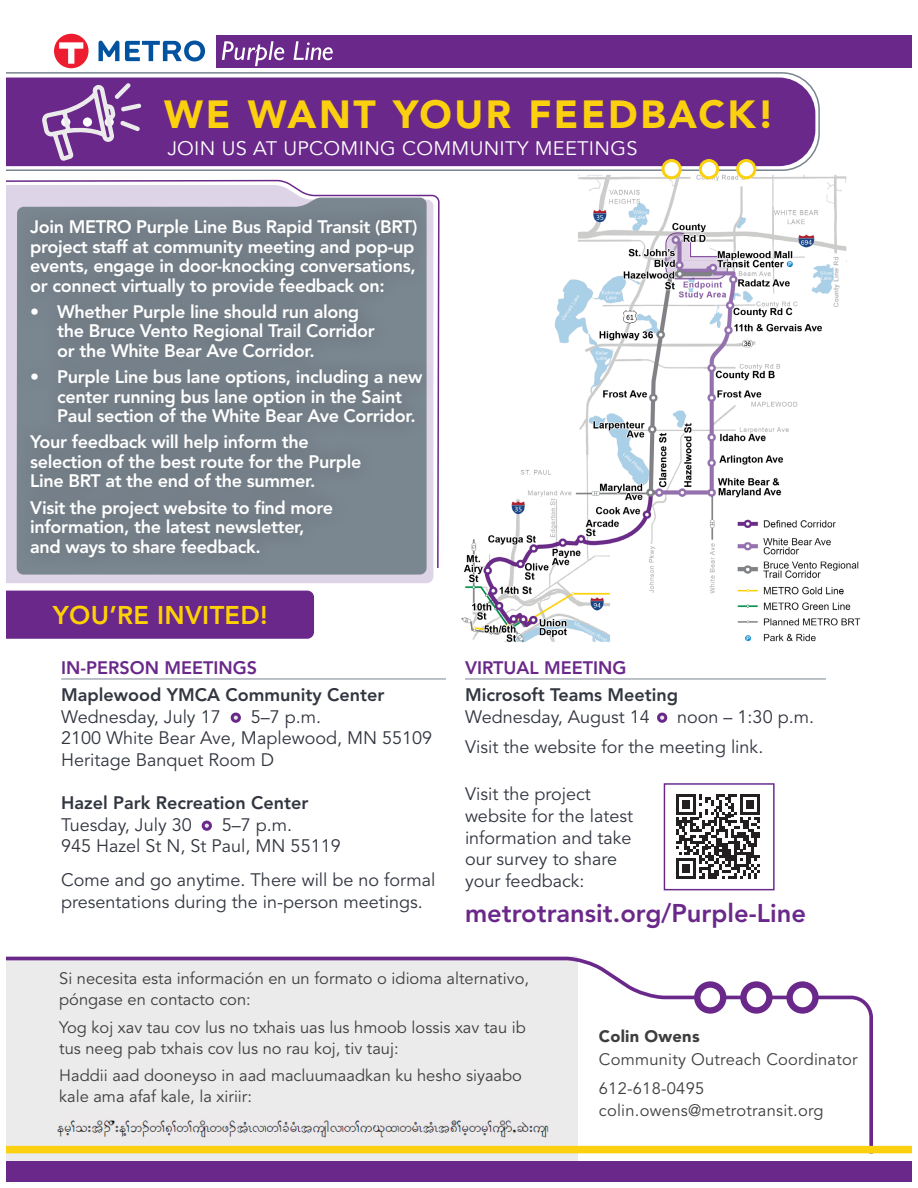
<style>
.page{position:relative;width:918px;height:1188px;background:#fff}
.page>*{position:absolute;margin:0;border:0;box-sizing:border-box;transform-origin:0 0}
.t1{font:900 39px "Avenir LT Std";letter-spacing:.065em;color:#fbd10f}
.Body{font:800 25.5px "Avenir LT Std";color:#6a288a}
.t2{font:800 25.5px "Avenir LT Std";letter-spacing:.01em;color:#fed105}
.t3{font:19.5px "Avenir LT Std";letter-spacing:.015em;color:#fff}
.Body-2{font:800 18px/19.5px "Avenir LT Std";letter-spacing:-.02em;color:#fff}
.body-text{font:18px/21.6px "Avenir LT Std";color:#323640}
.body-text-2{font:800 18px/21.6px "Avenir LT Std";color:#323640}
.Body-3{font:18px/21.6px "Avenir LT Std";color:#323640}
.t4{font:800 18px "Avenir LT Std";color:#6a288a}
.t5{font:16.5px/21px "Avenir LT Std";color:#3e3e3f}
.s1{font-weight:400}
.s2{font-weight:900}
</style>
<div class="page">
<div style="left:216px;top:35px;width:702px;height:32px;background:#6a288a"></div>
<svg style="left:222px;top:41px;width:62px;height:25px"></svg>
<svg style="left:294px;top:41px;width:39px;height:19px"></svg>
<svg style="left:99px;top:41px;width:20px;height:20px"></svg>
<svg style="left:125px;top:41px;width:80px;height:20px"></svg>
<div style="left:54px;top:34px;width:35px;height:34px;background:#ed1c2e;border-radius:50%"></div>
<svg style="left:59px;top:42px;width:24px;height:22px"></svg>
<img style="left:461px;top:173px;width:400px;height:470px">
<svg style="left:7px;top:72px;width:813px;height:100px;background:#794095"></svg>
<div style="left:663px;top:161px;width:17px;height:17px;background:#fff;border-radius:50%"></div>
<div style="left:662px;top:159px;width:20px;height:20px;border:3px solid #fbd10f;border-radius:50%"></div>
<div style="left:700px;top:161px;width:18px;height:17px;background:#fff;border-radius:50%"></div>
<div style="left:699px;top:159px;width:20px;height:20px;border:3px solid #fbd10f;border-radius:50%"></div>
<div style="left:738px;top:161px;width:17px;height:17px;background:#fff;border-radius:50%"></div>
<div style="left:736px;top:159px;width:20px;height:20px;border:3px solid #fbd10f;border-radius:50%"></div>
<svg style="left:7px;top:956px;width:868px;height:201px"></svg>
<svg style="left:697px;top:985px;width:26px;height:25px"></svg>
<div style="left:694px;top:981px;width:32px;height:33px;border:6px solid #6a288a;border-radius:50%"></div>
<svg style="left:743px;top:985px;width:26px;height:25px"></svg>
<div style="left:740px;top:981px;width:33px;height:33px;border:6px solid #6a288a;border-radius:50%"></div>
<svg style="left:790px;top:985px;width:26px;height:25px"></svg>
<div style="left:786px;top:981px;width:33px;height:33px;border:6px solid #6a288a;border-radius:50%"></div>
<svg style="left:7px;top:569px;width:426px;height:14px;background:#d7cfe1"></svg>
<svg style="left:7px;top:179px;width:433px;height:390px"></svg>
<div style="left:13px;top:202px;width:426px;height:372px;background:#747f88"></div>
<div style="left:592px;top:1023px;width:272px;height:100px;background:#fff"></div>
<div style="left:7px;top:591px;width:307px;height:48px;background:#6a288a"></div>
<hr style="left:61px;top:679px;width:385px;height:1px;background:#7a8690">
<div style="left:232px;top:714px;width:7px;height:7px;background:#e6e7e9;border-radius:50%"></div>
<div style="left:231px;top:713px;width:10px;height:10px;border:3px solid #6a288a;border-radius:50%"></div>
<div style="left:203px;top:822px;width:7px;height:7px;background:#e6e7e9;border-radius:50%"></div>
<div style="left:202px;top:821px;width:10px;height:10px;border:3px solid #6a288a;border-radius:50%"></div>
<img style="left:57px;top:1116px;width:498px;height:25px">
<svg style="left:41px;top:82px;width:101px;height:87px;background:#8957a2"></svg>
<hr style="left:465px;top:679px;width:361px;height:1px;background:#7a8690">
<div style="left:659px;top:714px;width:7px;height:7px;background:#e6e7e9;border-radius:50%"></div>
<div style="left:657px;top:713px;width:10px;height:10px;border:3px solid #6a288a;border-radius:50%"></div>
<div style="left:0;top:1146px;width:918px;height:7px;background:#fbd10f"></div>
<div style="left:0;top:1161px;width:918px;height:27px;background:#6a288a"></div>
<div style="left:0;top:0;width:918px;height:1188px;border:6px solid #fff"></div>
<svg style="left:676px;top:794px;width:84px;height:85px"></svg>
<div style="left:664px;top:783px;width:111px;height:107px;border:1px solid #6a288a"></div>
<p class="t1" style="left:164px;top:91px;width:612px">WE WANT YOUR FEEDBACK!</p>
<p class="t3" style="left:167px;top:137px;width:472px">JOIN US AT UPCOMING COMMUNITY MEETINGS</p>
<p class="Body-2" style="left:30px;top:217px;width:389px">Join METRO Purple Line Bus Rapid Transit (BRT) project staff at community meeting and pop-up events, engage in door-knocking conversations, or connect virtually to provide feedback on:</p>
<p class="Body-2" style="left:57px;top:302px;width:319px;text-indent:-27px">• Whether Purple line should run along the Bruce Vento Regional Trail Corridor or the White Bear Ave Corridor.</p>
<p class="Body-2" style="left:57px;top:367px;width:367px;text-indent:-27px">• Purple Line bus lane options, including a new center running bus lane option in the Saint<br>Paul section of the White Bear Ave Corridor.</p>
<p class="Body-2" style="left:30px;top:432px;width:333px">Your feedback will help inform the selection of the best route for the Purple<br>Line BRT at the end of the summer.</p>
<p class="Body-2" style="left:30px;top:498px;width:304px">Visit the project website to find more information, the latest newsletter, and ways to share feedback.</p>
<h1 class="t2" style="left:53px;top:600px;width:216px">YOU’RE INVITED!</h1>
<p class="t4" style="left:61px;top:657px;width:197px">IN-PERSON MEETINGS</p>
<p class="body-text-2" style="left:61px;top:684px;width:325px">Maplewood YMCA Community Center</p>
<p class="body-text" style="left:61px;top:706px;width:161px">Wednesday, July 17</p>
<p class="body-text" style="left:251px;top:706px;width:72px">5–7 p.m.</p>
<p class="body-text" style="left:61px;top:728px;width:372px">2100 White Bear Ave, Maplewood, MN 55109</p>
<p class="body-text" style="left:61px;top:750px;width:215px">Heritage Banquet Room D</p>
<p class="body-text-2" style="left:61px;top:792px;width:249px">Hazel Park Recreation Center</p>
<p class="body-text" style="left:61px;top:814px;width:132px">Tuesday, July 30</p>
<p class="body-text" style="left:222px;top:814px;width:72px">5–7 p.m.</p>
<p class="body-text" style="left:61px;top:836px;width:281px">945 Hazel St N, St Paul, MN 55119</p>
<p class="body-text" style="left:61px;top:870px;width:376px">Come and go anytime. There will be no formal presentations during the in-person meetings.</p>
<p class="t4" style="left:465px;top:657px;width:163px">VIRTUAL MEETING</p>
<p class="body-text-2" style="left:465px;top:684px;width:215px">Microsoft Teams Meeting<br><span class="s1">Wednesday, August 14</span></p>
<p class="body-text" style="left:677px;top:706px;width:138px">noon – 1:30 p.m.</p>
<p class="body-text" style="left:465px;top:737px;width:300px">Visit the website for the meeting link.</p>
<p class="Body-3" style="left:465px;top:784px;width:170px">Visit the project website for the latest information and take our survey to share your feedback:</p>
<p class="Body" style="left:465px;top:898px;width:342px">metrotransit.org/Purple-Line</p>
<p class="t5" style="left:59px;top:968px;width:471px">Si necesita esta información en un formato o idioma alternativo, póngase en contacto con:</p>
<p class="t5" style="left:59px;top:1017px;width:468px">Yog koj xav tau cov lus no txhais uas lus hmoob lossis xav tau ib tus neeg pab txhais cov lus no rau koj, tiv tauj:</p>
<p class="t5" style="left:59px;top:1066px;width:464px">Haddii aad dooneyso in aad macluumaadkan ku hesho siyaabo kale ama afaf kale, la xiriir:</p>
<p class="t5" style="left:599px;top:1026px;width:260px;line-height:22.5px"><span class="s2">Colin Owens<br></span>Community Outreach Coordinator</p>
<p class="t5" style="left:599px;top:1077px;width:226px;line-height:22.5px">612-618-0495 colin.owens@metrotransit.org</p>
</div>
